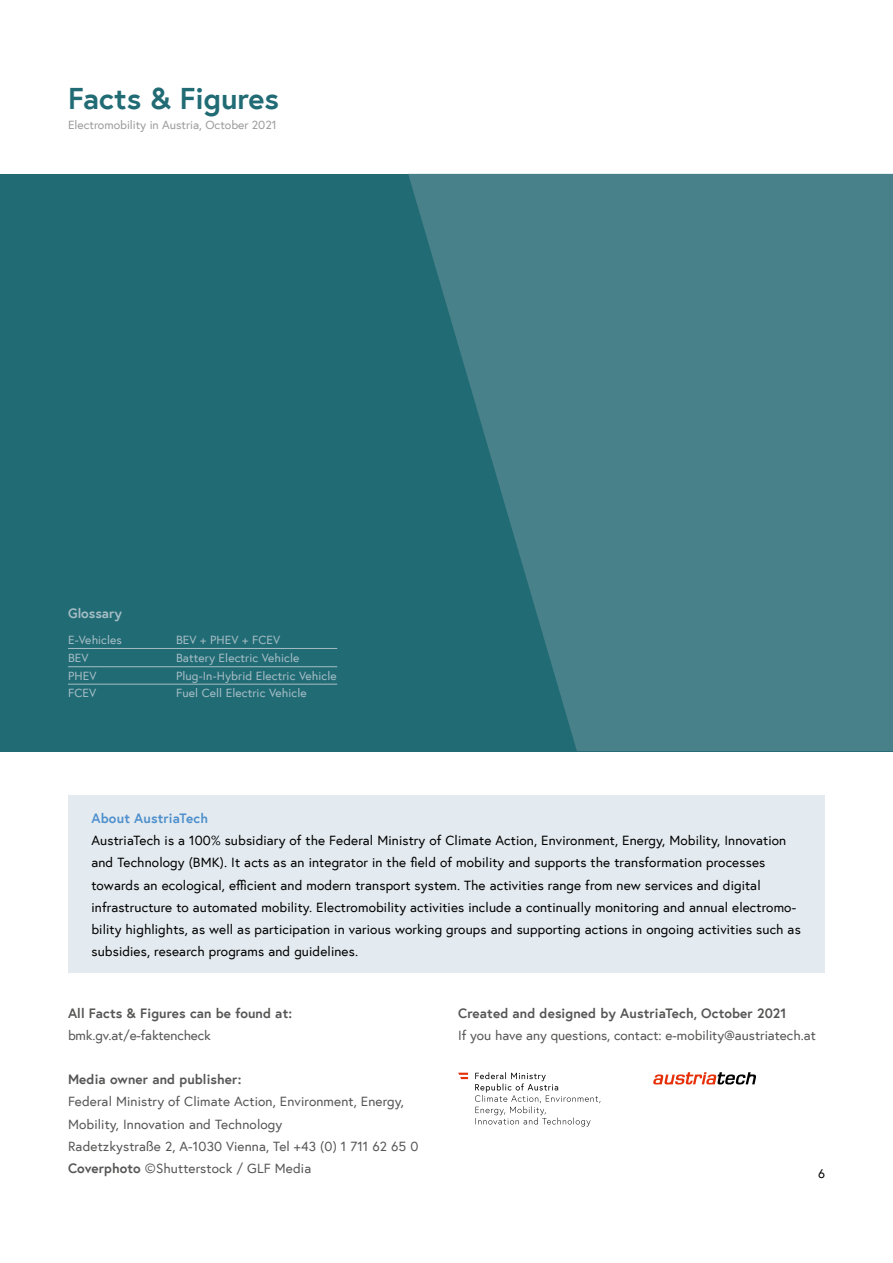
<style>
.page{position:relative;width:893px;height:1263px;background:#fff}
.page>*{position:absolute;margin:0;border:0;box-sizing:border-box;transform-origin:0 0}
.t1{font:700 30px "Europa Austria";color:#216b75}
.p_Infobox{font:13.5px/22.2px "Europa Austria";letter-spacing:.01em;color:#000}
.t2{font:13.5px/22.2px "Europa Austria";letter-spacing:.01em;color:#565655}
.t3{font:700 13.5px/22.2px "Europa Austria";letter-spacing:.01em;color:#565655}
.p_Infobox_Titel{font:700 13.5px "Europa Austria";letter-spacing:.01em;color:#4e8fcc}
.t4{font:700 13.5px "Europa Austria";color:#a7bec5}
.t5{font:12.75px "Europa Austria";color:#000}
.t6{font:12px "Europa Austria";letter-spacing:.01em;color:#a7bec5}
.t7{font:12px "Europa Austria";color:#9c9c9d}
.s1{font-weight:400}
.s2{font-weight:700}
</style>
<div class="page">
<div style="left:68px;top:795px;width:757px;height:178px;background:#e4ebf0"></div>
<div style="left:0;top:174px;width:893px;height:577px;background:#216b75"></div>
<svg style="left:408px;top:174px;width:485px;height:577px;fill:#49818a"></svg>
<svg style="left:475px;top:1072px;width:125px;height:54px"></svg>
<svg style="left:458px;top:1073px;width:10px;height:6px"></svg>
<svg style="left:653px;top:1072px;width:103px;height:12px"></svg>
<hr style="left:68px;top:648px;width:269px;height:1px;background:#a7bec5">
<hr style="left:68px;top:666px;width:269px;height:1px;background:#a7bec5">
<hr style="left:68px;top:684px;width:269px;height:1px;background:#a7bec5">
<h1 class="t1" style="left:68px;top:78px;width:213px">Facts &amp; Figures</h1>
<p class="t7" style="left:68px;top:118px;width:210px">Electromobility in Austria, October 2021</p>
<h3 class="t4" style="left:68px;top:604px;width:55px">Glossary</h3>
<p class="t6" style="left:68px;top:632px;width:56px">E-Vehicles</p>
<p class="t6" style="left:176px;top:632px;width:106px">BEV + PHEV + FCEV</p>
<p class="t6" style="left:68px;top:650px;width:22px">BEV</p>
<p class="t6" style="left:176px;top:650px;width:125px">Battery Electric Vehicle</p>
<p class="t6" style="left:68px;top:668px;width:30px">PHEV</p>
<p class="t6" style="left:176px;top:668px;width:162px">Plug-In-Hybrid Electric Vehicle</p>
<p class="t6" style="left:68px;top:685px;width:30px">FCEV</p>
<p class="t6" style="left:176px;top:685px;width:132px">Fuel Cell Electric Vehicle</p>
<h3 class="p_Infobox_Titel" style="left:91px;top:809px;width:118px">About AustriaTech</h3>
<p class="p_Infobox" style="left:91px;top:829px;width:711px">AustriaTech is a 100% subsidiary of the Federal Ministry of Climate Action, Environment, Energy, Mobility, Innovation and Technology (BMK). It acts as an integrator in the field of mobility and supports the transformation processes towards an ecological, efficient and modern transport system. The activities range from new services and digital infrastructure to automated mobility. Electromobility activities include a continually monitoring and annual electromo&shy;bility highlights, as well as participation in various working groups and supporting actions in ongoing activities such as subsidies, research programs and guidelines.</p>
<p class="t3" style="left:68px;top:1001px;width:226px">All Facts &amp; Figures can be found at: <span class="s1">bmk.gv.at/e-faktencheck</span></p>
<p class="t2" style="left:68px;top:1068px;width:352px"><span class="s2">Media owner and publisher:<br></span>Federal Ministry of Climate Action, Environment, Energy, Mobility, Innovation and Technology<br>Radetzkystraße 2, A-1030 Vienna, Tel +43 (0) 1 711 62 65 0<br><span class="s2">Coverphoto</span> ©Shutterstock / GLF Media</p>
<p class="t2" style="left:458px;top:1001px;width:359px"><span class="s2">Created and designed by AustriaTech, October 2021<br></span>If you have any questions, contact: e-mobility@austriatech.at</p>
<p class="t5" style="left:818px;top:1166px;width:8px">6</p>
</div>
